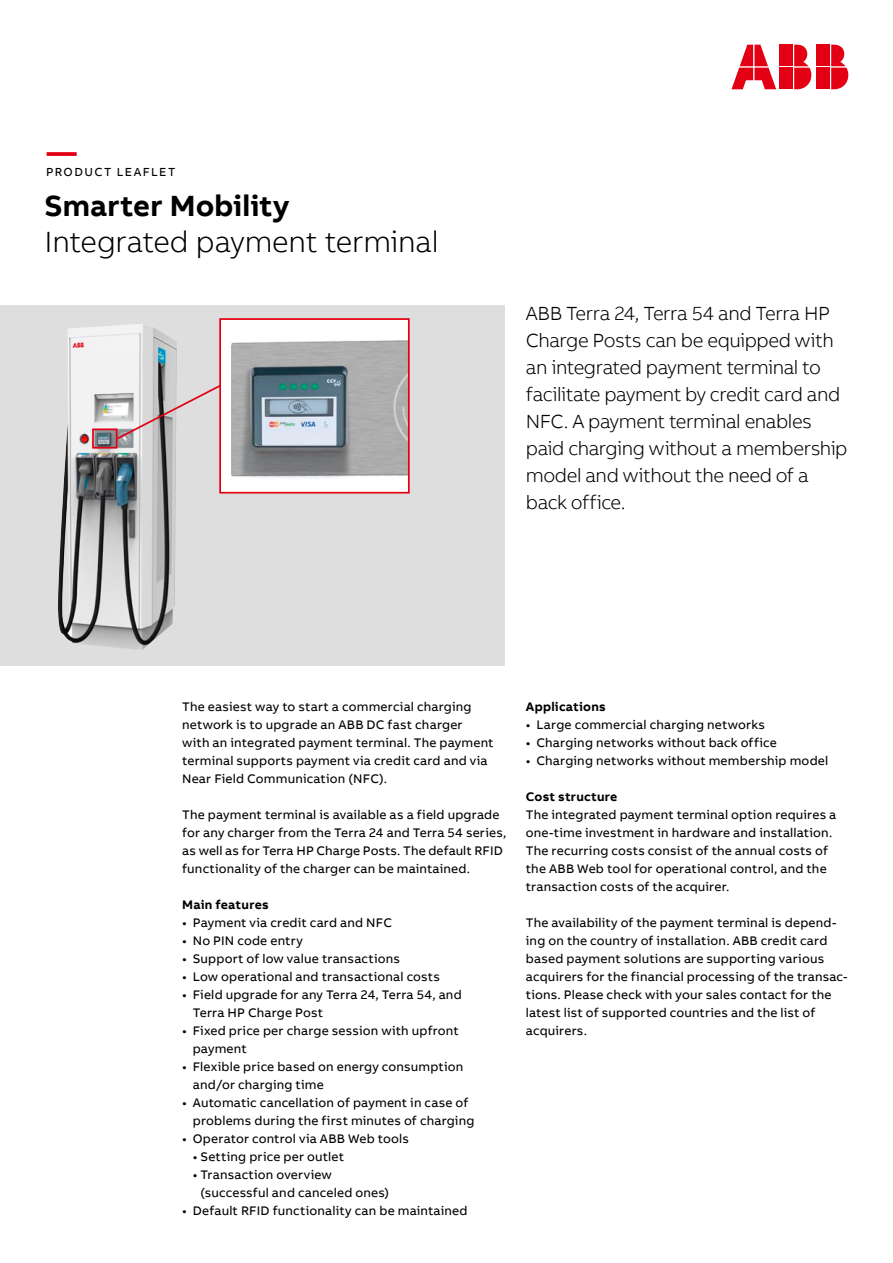
<style>
.page{position:relative;width:893px;height:1263px;background:#fff}
.page>*{position:absolute;margin:0;border:0;box-sizing:border-box;transform-origin:0 0}
.t1{font:300 30px "AB Bvoice";letter-spacing:-.01em;color:#000}
.t2{font:700 30px "AB Bvoice";letter-spacing:.005em;color:#000}
.t3{font:700 30px "AB Bvoice";color:#e30014}
.t4{font:300 19.5px/27px "AB Bvoice";letter-spacing:-.025em;color:#000}
.t5{font:12.75px/18px "AB Bvoice";letter-spacing:.015em;color:#000}
.t6{font:700 12.75px "AB Bvoice";letter-spacing:.02em;color:#000}
.t7{font:12px "AB Bvoice";letter-spacing:.12em;color:#000}
</style>
<div class="page">
<div style="left:0;top:306px;width:505px;height:360px;background:#dedede"></div>
<div style="left:817px;top:45px;width:13px;height:21px;background:#e30014"></div>
<div style="left:817px;top:68px;width:13px;height:21px;background:#e30014"></div>
<svg style="left:831px;top:45px;width:17px;height:44px"></svg>
<svg style="left:731px;top:45px;width:45px;height:44px"></svg>
<div style="left:780px;top:45px;width:13px;height:21px;background:#e30014"></div>
<div style="left:780px;top:68px;width:13px;height:21px;background:#e30014"></div>
<svg style="left:794px;top:45px;width:17px;height:44px"></svg>
<img style="left:58px;top:324px;width:119px;height:326px">
<div style="left:92px;top:428px;width:25px;height:21px;border:2px solid #e30014"></div>
<svg style="left:115px;top:383px;width:104px;height:58px"></svg>
<img style="left:222px;top:321px;width:185px;height:169px">
<div style="left:219px;top:318px;width:191px;height:175px;border:2px solid #e30014"></div>
<h1 class="t3" style="left:47px;top:132px;width:31px">—</h1>
<p class="t7" style="left:46px;top:165px;width:131px">PRODUCT LEAFLET</p>
<h1 class="t2" style="left:45px;top:186px;width:246px">Smarter Mobility</h1>
<h1 class="t1" style="left:45px;top:224px;width:396px">Integrated payment terminal</h1>
<p class="t4" style="left:526px;top:300px;width:323px">ABB Terra 24, Terra 54 and Terra HP<br>Charge Posts can be equipped with an integrated payment terminal to facilitate payment by credit card and<br>NFC. A payment terminal enables paid charging without a membership model and without the need of a back office.</p>
<p class="t5" style="left:182px;top:697px;width:313px">The easiest way to start a commercial charging network is to upgrade an ABB DC fast charger<br>with an integrated payment terminal. The payment terminal supports payment via credit card and via Near Field Communication (NFC).</p>
<p class="t5" style="left:182px;top:805px;width:326px">The payment terminal is available as a field upgrade for any charger from the Terra 24 and Terra 54 series, as well as for Terra HP Charge Posts. The default RFID functionality of the charger can be maintained.</p>
<p class="t6" style="left:182px;top:896px;width:88px">Main features</p>
<p class="t5" style="left:182px;top:913px;width:211px">• Payment via credit card and NFC</p>
<p class="t5" style="left:182px;top:931px;width:122px">• No PIN code entry</p>
<p class="t5" style="left:182px;top:949px;width:219px">• Support of low value transactions</p>
<p class="t5" style="left:182px;top:967px;width:259px">• Low operational and transactional costs</p>
<p class="t5" style="left:193px;top:985px;width:270px;text-indent:-11px">• Field upgrade for any Terra 24, Terra 54, and<br>Terra HP Charge Post</p>
<p class="t5" style="left:193px;top:1021px;width:268px;text-indent:-11px">• Fixed price per charge session with upfront payment</p>
<p class="t5" style="left:193px;top:1057px;width:272px;text-indent:-11px">• Flexible price based on energy consumption and/or charging time</p>
<p class="t5" style="left:193px;top:1093px;width:283px;text-indent:-11px">• Automatic cancellation of payment in case of problems during the first minutes of charging</p>
<p class="t5" style="left:182px;top:1129px;width:228px">• Operator control via ABB Web tools</p>
<p class="t5" style="left:193px;top:1147px;width:153px">• Setting price per outlet</p>
<p class="t5" style="left:201px;top:1165px;width:190px;text-indent:-8px">• Transaction overview (successful and canceled ones)</p>
<p class="t5" style="left:182px;top:1201px;width:287px">• Default RFID functionality can be maintained</p>
<p class="t6" style="left:526px;top:698px;width:81px">Applications</p>
<p class="t5" style="left:526px;top:715px;width:241px">• Large commercial charging networks</p>
<p class="t5" style="left:526px;top:734px;width:252px">• Charging networks without back office</p>
<p class="t5" style="left:526px;top:752px;width:304px">• Charging networks without membership model</p>
<p class="t6" style="left:526px;top:788px;width:93px">Cost structure</p>
<p class="t5" style="left:526px;top:806px;width:312px">The integrated payment terminal option requires a one-time investment in hardware and installation.<br>The recurring costs consist of the annual costs of the ABB Web tool for operational control, and the transaction costs of the acquirer.</p>
<p class="t5" style="left:526px;top:914px;width:323px">The availability of the payment terminal is depend&shy;ing on the country of installation. ABB credit card based payment solutions are supporting various acquirers for the financial processing of the transac&shy;tions. Please check with your sales contact for the latest list of supported countries and the list of acquirers.</p>
</div>
